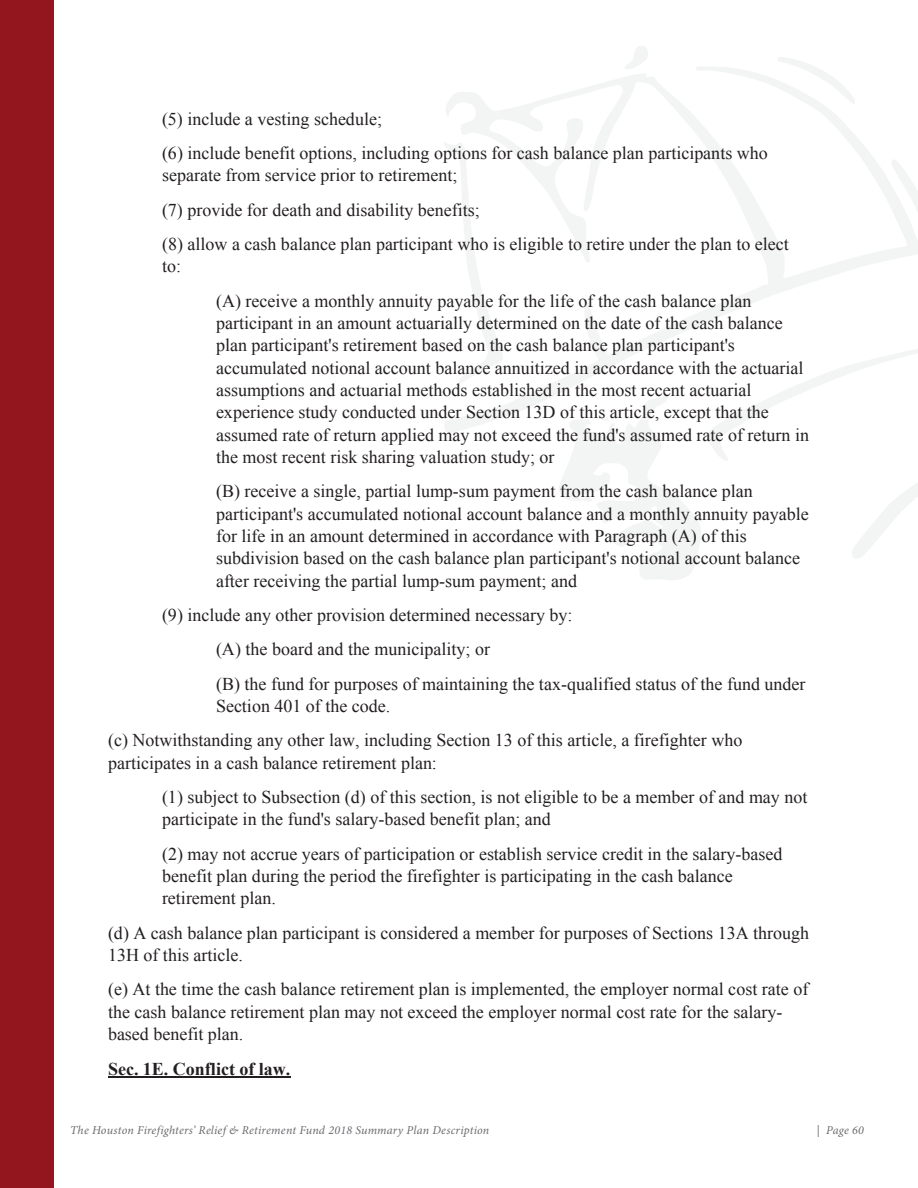
<style>
.page{position:relative;width:918px;height:1188px;background:#fff}
.page>*{position:absolute;margin:0;border:0;box-sizing:border-box;transform-origin:0 0}
.t1{font:18px/22.4px "Times New Roman";color:#231f20}
.t2{font:700 18px "Times New Roman";color:#231f20}
.t3{font:italic 12px "Minion Pro";letter-spacing:.02em;color:#696a6d}
</style>
<div class="page">
<svg style="left:559px;top:433px;width:359px;height:147px"></svg>
<svg style="left:445px;top:67px;width:473px;height:366px"></svg>
<svg style="left:444px;top:142px;width:60px;height:242px"></svg>
<svg style="left:623px;top:46px;width:26px;height:23px"></svg>
<svg style="left:777px;top:57px;width:78px;height:47px"></svg>
<div style="left:0;top:0;width:54px;height:1188px;background:#93161f"></div>
<hr style="left:108px;top:1077px;width:183px;height:1px;background:#231f20">
<p class="t1" style="left:162px;top:101px;width:607px;line-height:34.3px">(5) include a vesting schedule;<br>(6) include benefit options, including options for cash balance plan participants who</p>
<p class="t1" style="left:162px;top:158px;width:628px;line-height:34.3px">separate from service prior to retirement;<br>(7) provide for death and disability benefits;<br>(8) allow a cash balance plan participant who is eligible to retire under the plan to elect</p>
<p class="t1" style="left:162px;top:255px;width:21px">to:</p>
<p class="t1" style="left:216px;top:289px;width:595px">(A) receive a monthly annuity payable for the life of the cash balance plan participant in an amount actuarially determined on the date of the cash balance plan participant's retirement based on the cash balance plan participant's accumulated notional account balance annuitized in accordance with the actuarial assumptions and actuarial methods established in the most recent actuarial experience study conducted under Section 13D of this article, except that the assumed rate of return applied may not exceed the fund's assumed rate of return in the most recent risk sharing valuation study; or</p>
<p class="t1" style="left:216px;top:480px;width:594px">(B) receive a single, partial lump-sum payment from the cash balance plan participant's accumulated notional account balance and a monthly annuity payable for life in an amount determined in accordance with Paragraph (A) of this subdivision based on the cash balance plan participant's notional account balance after receiving the partial lump-sum payment; and</p>
<p class="t1" style="left:216px;top:598px;width:591px;line-height:34.3px;text-indent:-54px">(9) include any other provision determined necessary by:<br>(A) the board and the municipality; or<br>(B) the fund for purposes of maintaining the tax-qualified status of the fund under</p>
<p class="t1" style="left:108px;top:689px;width:636px;line-height:34.3px;text-indent:108px">Section 401 of the code.<br>(c) Notwithstanding any other law, including Section 13 of this article, a firefighter who</p>
<p class="t1" style="left:162px;top:746px;width:647px;line-height:34.3px;text-indent:-54px">participates in a cash balance retirement plan:<br>(1) subject to Subsection (d) of this section, is not eligible to be a member of and may not</p>
<p class="t1" style="left:162px;top:802px;width:622px;line-height:34.3px">participate in the fund's salary-based benefit plan; and<br>(2) may not accrue years of participation or establish service credit in the salary-based</p>
<p class="t1" style="left:162px;top:865px;width:572px">benefit plan during the period the firefighter is participating in the cash balance retirement plan.</p>
<p class="t1" style="left:108px;top:922px;width:703px">(d) A cash balance plan participant is considered a member for purposes of Sections 13A through<br>13H of this article.</p>
<p class="t1" style="left:108px;top:978px;width:702px">(e) At the time the cash balance retirement plan is implemented, the employer normal cost rate of the cash balance retirement plan may not exceed the employer normal cost rate for the salary&shy;based benefit plan.</p>
<p class="t2" style="left:108px;top:1059px;width:184px">Sec. 1E. Conflict of law.</p>
<p class="t3" style="left:70px;top:1125px;width:421px">The Houston Firefighters’ Relief &amp; Retirement Fund 2018 Summary Plan Description</p>
<p class="t3" style="left:817px;top:1125px;width:49px">| Page 60</p>
</div>
